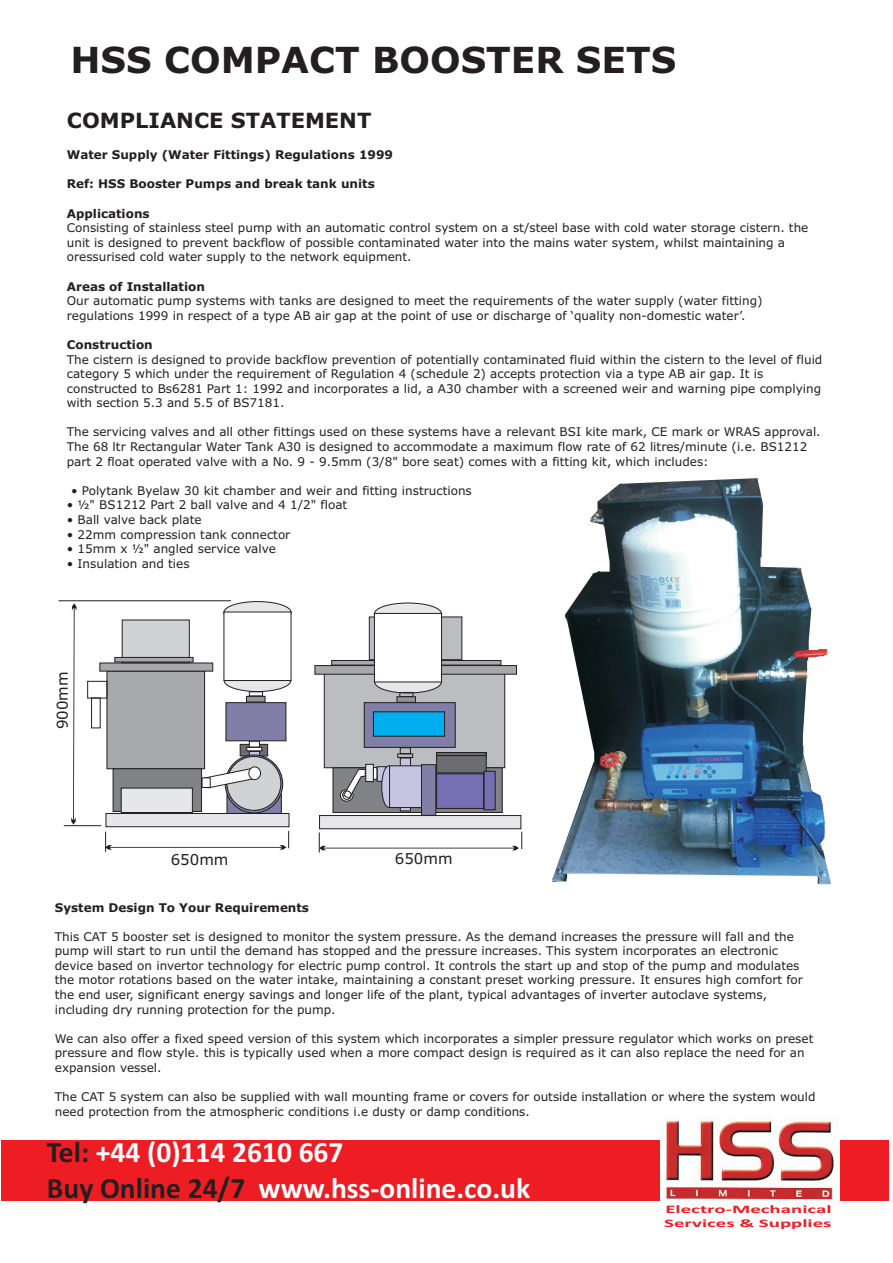
<style>
.page{position:relative;width:893px;height:1263px;background:#fff}
.page>*{position:absolute;margin:0;border:0;box-sizing:border-box;transform-origin:0 0}
.t1{font:700 36px "Verdana";color:#231f20}
.t2{font:700 29.55px/36px "Calibri";color:#fff}
.t3{font:700 21px "Verdana";color:#231f20}
.t4{font:15px "Verdana";color:#231f20}
.t5{font:12px/14.5px "Verdana";color:#231f20}
.t6{font:700 12px "Verdana";color:#231f20}
.t7{font:700 11.55px/14.1px "Calibri";color:#ee1d23;scale:1.81 1}
.s1{color:#231f20}
</style>
<div class="page">
<img style="left:552px;top:478px;width:279px;height:406px">
<div style="left:1px;top:1141px;width:888px;height:60px;background:#ee1d23"></div>
<img style="left:660px;top:1120px;width:180px;height:81px">
<div style="left:223px;top:601px;width:69px;height:23px;background:#e6e7e9;border:1px solid #231f20;border-radius:50%"></div>
<div style="left:87px;top:681px;width:20px;height:17px;border:1px solid #231f20"></div>
<div style="left:91px;top:697px;width:10px;height:31px;border:1px solid #231f20"></div>
<div style="left:374px;top:602px;width:68px;height:23px;background:#e6e7e9;border:1px solid #231f20;border-radius:50%"></div>
<hr style="left:64px;top:825px;width:37px;height:1px;background:#231f20">
<hr style="left:59px;top:600px;width:172px;height:1px;background:#231f20">
<svg style="left:71px;top:603px;width:5px;height:222px"></svg>
<svg style="left:99px;top:611px;width:193px;height:241px"></svg>
<svg style="left:314px;top:613px;width:208px;height:239px"></svg>
<h1 class="t1" style="left:70px;top:46px;width:607px">HSS COMPACT BOOSTER SETS</h1>
<h3 class="t3" style="left:67px;top:112px;width:306px">COMPLIANCE STATEMENT</h3>
<p class="t6" style="left:67px;top:150px;width:328px">Water Supply (Water Fittings) Regulations 1999</p>
<p class="t6" style="left:67px;top:179px;width:309px">Ref: HSS Booster Pumps and break tank units</p>
<p class="t6" style="left:67px;top:208px;width:84px">Applications</p>
<p class="t5" style="left:67px;top:222px;width:743px">Consisting of stainless steel pump with an automatic control system on a st/steel base with cold water storage cistern. the unit is designed to prevent backflow of possible contaminated water into the mains water system, whilst maintaining a oressurised cold water supply to the network equipment.</p>
<p class="t6" style="left:67px;top:281px;width:140px">Areas of Installation</p>
<p class="t5" style="left:67px;top:295px;width:697px">Our automatic pump systems with tanks are designed to meet the requirements of the water supply (water fitting) regulations 1999 in respect of a type AB air gap at the point of use or discharge of ‘quality non-domestic water’.</p>
<p class="t6" style="left:67px;top:340px;width:87px">Construction</p>
<p class="t5" style="left:67px;top:353px;width:757px">The cistern is designed to provide backflow prevention of potentially contaminated fluid within the cistern to the level of fluid category 5 which under the requirement of Regulation 4 (schedule 2) accepts protection via a type AB air gap. It is constructed to Bs6281 Part 1: 1992 and incorporates a lid, a A30 chamber with a screened weir and warning pipe complying with section 5.3 and 5.5 of BS7181.</p>
<p class="t5" style="left:67px;top:426px;width:755px">The servicing valves and all other fittings used on these systems have a relevant BSI kite mark, CE mark or WRAS approval.<br>The 68 ltr Rectangular Water Tank A30 is designed to accommodate a maximum flow rate of 62 litres/minute (i.e. BS1212 part 2 float operated valve with a No. 9 - 9.5mm (3/8" bore seat) comes with a fitting kit, which includes:</p>
<p class="t5" style="left:71px;top:484px;width:402px">• Polytank Byelaw 30 kit chamber and weir and fitting instructions</p>
<p class="t5" style="left:67px;top:499px;width:282px">• ½" BS1212 Part 2 ball valve and 4 1/2" float</p>
<p class="t5" style="left:67px;top:513px;width:136px">• Ball valve back plate</p>
<p class="t5" style="left:67px;top:528px;width:225px">• 22mm compression tank connector</p>
<p class="t5" style="left:67px;top:542px;width:211px">• 15mm x ½" angled service valve</p>
<p class="t5" style="left:67px;top:557px;width:124px">• Insulation and ties</p>
<p class="t4" style="left:56px;top:729px;width:59px;rotate:-90deg">900mm</p>
<p class="t4" style="left:171px;top:853px;width:59px">650mm</p>
<p class="t4" style="left:395px;top:852px;width:59px">650mm</p>
<p class="t6" style="left:55px;top:902px;width:256px">System Design To Your Requirements</p>
<p class="t5" style="left:55px;top:930px;width:750px">This CAT 5 booster set is designed to monitor the system pressure. As the demand increases the pressure will fall and the pump will start to run until the demand has stopped and the pressure increases. This system incorporates an electronic device based on invertor technology for electric pump control. It controls the start up and stop of the pump and modulates the motor rotations based on the water intake, maintaining a constant preset working pressure. It ensures high comfort for the end user, significant energy savings and longer life of the plant, typical advantages of inverter autoclave systems, including dry running protection for the pump.</p>
<p class="t5" style="left:55px;top:1032px;width:760px">We can also offer a fixed speed version of this system which incorporates a simpler pressure regulator which works on preset pressure and flow style. this is typically used when a more compact design is required as it can also replace the need for an expansion vessel.</p>
<p class="t5" style="left:55px;top:1090px;width:762px">The CAT 5 system can also be supplied with wall mounting frame or covers for outside installation or where the system would need protection from the atmospheric conditions i.e dusty or damp conditions.</p>
<h2 class="t2" style="left:47px;top:1136px;width:485px"><span class="s1">Tel:</span> +44 (0)114 2610 667<br><span class="s1">Buy Online 24/7</span> www.hss-online.co.uk</h2>
<p class="t7" style="left:664px;top:1203px;width:94px">Electro-Mechanical<br>Services &amp; Supplies</p>
</div>
